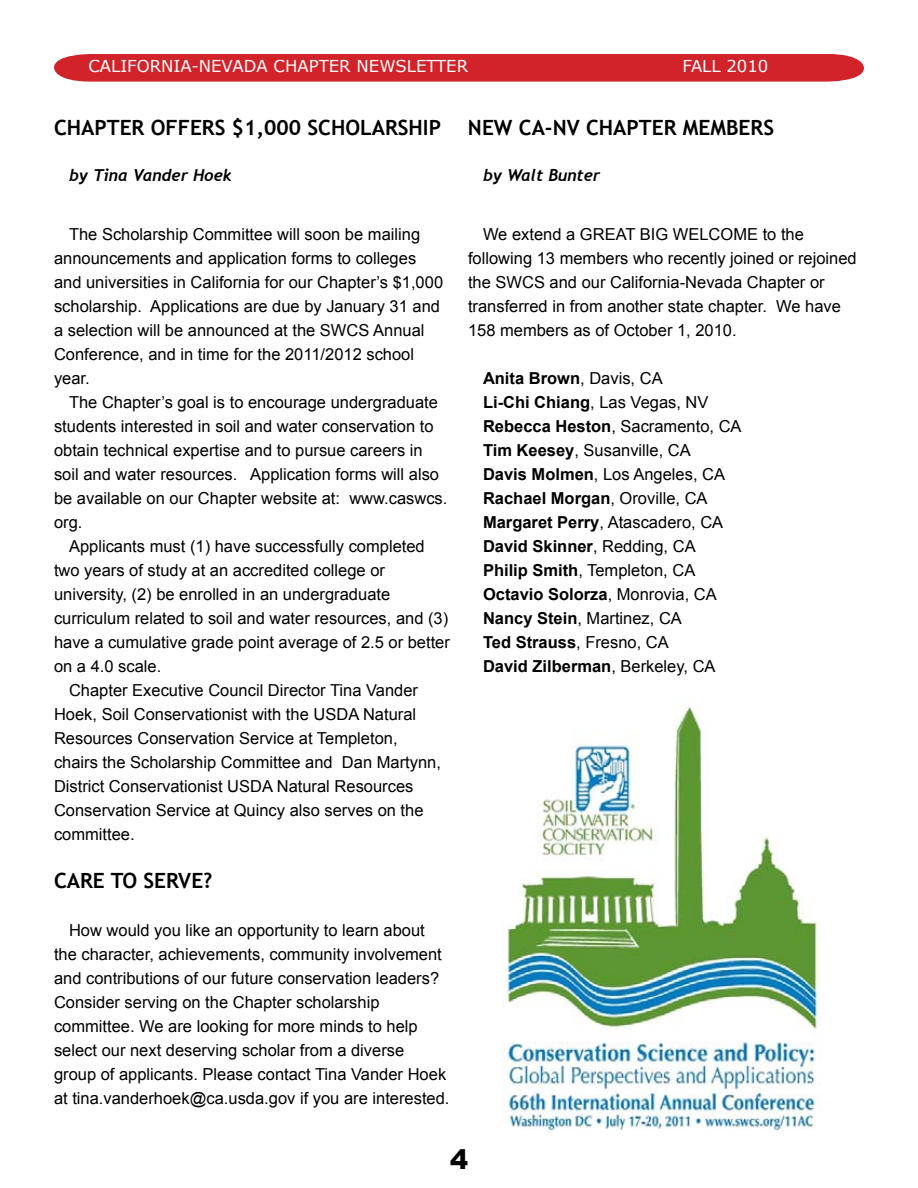
<style>
.page{position:relative;width:918px;height:1188px;background:#fff}
.page>*{position:absolute;margin:0;border:0;box-sizing:border-box;transform-origin:0 0}
.t1{font:700 21px "Trebuchet MS";color:#000}
.t2{font:16.5px/24px "Arial";color:#000}
.t3{font:16.5px "Verdana";color:#fff}
.t4{font:italic 700 16.5px "Trebuchet";color:#000}
.s1{font-weight:700}
</style>
<div class="page">
<svg style="left:54px;top:54px;width:810px;height:28px;background:#d5353c"></svg>
<div style="left:88px;top:59px;width:739px;height:18px;background:#d2232a"></div>
<div style="left:87px;top:58px;width:741px;height:19px;border:2px solid #d2232a"></div>
<img style="left:502px;top:707px;width:320px;height:425px">
<p class="t3" style="left:88px;top:56px;width:426px">CALIFORNIA-NEVADA CHAPTER NEWSLETTER F</p>
<p class="t3" style="left:691px;top:56px;width:79px">ALL 2010</p>
<p class="t1" style="left:54px;top:115px;width:389px">CHAPTER OFFERS $1,000 SCHOLARSHIP</p>
<p class="t4" style="left:69px;top:165px;width:164px">by Tina Vander Hoek</p>
<p class="t2" style="left:54px;top:222px;width:391px;text-indent:15px">The Scholarship Committee will soon be mailing announcements and application forms to colleges and universities in California for our Chapter’s $1,000 scholarship. Applications are due by January 31 and a selection will be announced at the SWCS Annual Conference, and in time for the 2011/2012 school year.</p>
<p class="t2" style="left:54px;top:390px;width:395px;text-indent:15px">The Chapter’s goal is to encourage undergraduate students interested in soil and water conservation to obtain technical expertise and to pursue careers in soil and water resources. Application forms will also be available on our Chapter website at: www.caswcs. org.</p>
<p class="t2" style="left:69px;top:534px;width:357px">Applicants must (1) have successfully completed</p>
<p class="t2" style="left:54px;top:558px;width:333px">two years of study at an accredited college or</p>
<p class="t2" style="left:54px;top:582px;width:338px">university, (2) be enrolled in an undergraduate</p>
<p class="t2" style="left:54px;top:606px;width:396px">curriculum related to soil and water resources, and (3)</p>
<p class="t2" style="left:54px;top:630px;width:397px">have a cumulative grade point average of 2.5 or better</p>
<p class="t2" style="left:54px;top:654px;width:109px">on a 4.0 scale.</p>
<p class="t2" style="left:69px;top:678px;width:351px">Chapter Executive Council Director Tina Vander</p>
<p class="t2" style="left:54px;top:702px;width:364px">Hoek, Soil Conservationist with the USDA Natural</p>
<p class="t2" style="left:54px;top:726px;width:345px">Resources Conservation Service at Templeton,</p>
<p class="t2" style="left:54px;top:750px;width:388px">chairs the Scholarship Committee and Dan Martynn,</p>
<p class="t2" style="left:54px;top:774px;width:361px">District Conservationist USDA Natural Resources</p>
<p class="t2" style="left:54px;top:798px;width:371px">Conservation Service at Quincy also serves on the</p>
<p class="t2" style="left:54px;top:822px;width:82px">committee.</p>
<p class="t1" style="left:54px;top:868px;width:160px">CARE TO SERVE?</p>
<p class="t2" style="left:54px;top:918px;width:397px;text-indent:15px">How would you like an opportunity to learn about the character, achievements, community involvement and contributions of our future conservation leaders?<br>Consider serving on the Chapter scholarship committee. We are looking for more minds to help select our next deserving scholar from a diverse group of applicants. Please contact Tina Vander Hoek at tina.vanderhoek@ca.usda.gov if you are interested.</p>
<p class="t1" style="left:468px;top:115px;width:16px">NEW</p>
<p class="t1" style="left:519px;top:115px;width:94px">CA-NV CHAPTER</p>
<p class="t1" style="left:683px;top:115px;width:14px">MEMBERS</p>
<p class="t4" style="left:483px;top:165px;width:119px">by Walt Bunter</p>
<p class="t2" style="left:468px;top:222px;width:390px;text-indent:15px">We extend a GREAT BIG WELCOME to the following 13 members who recently joined or rejoined the SWCS and our California-Nevada Chapter or transferred in from another state chapter. We have 158 members as of October 1, 2010.</p>
<p class="t2" style="left:483px;top:366px;width:260px"><span class="s1">Anita Brown</span>, Davis, CA<br><span class="s1">Li-Chi Chiang</span>, Las Vegas, NV<br><span class="s1">Rebecca Heston</span>, Sacramento, CA<br><span class="s1">Tim Keesey</span>, Susanville, CA<br><span class="s1">Davis Molmen</span>, Los Angeles, CA<br><span class="s1">Rachael Morgan</span>, Oroville, CA<br><span class="s1">Margaret Perry</span>, Atascadero, CA<br><span class="s1">David Skinner</span>, Redding, CA<br><span class="s1">Philip Smith</span>, Templeton, CA<br><span class="s1">Octavio Solorza</span>, Monrovia, CA<br><span class="s1">Nancy Stein</span>, Martinez, CA<br><span class="s1">Ted Strauss</span>, Fresno, CA<br><span class="s1">David Zilberman</span>, Berkeley, CA</p>
</div>
